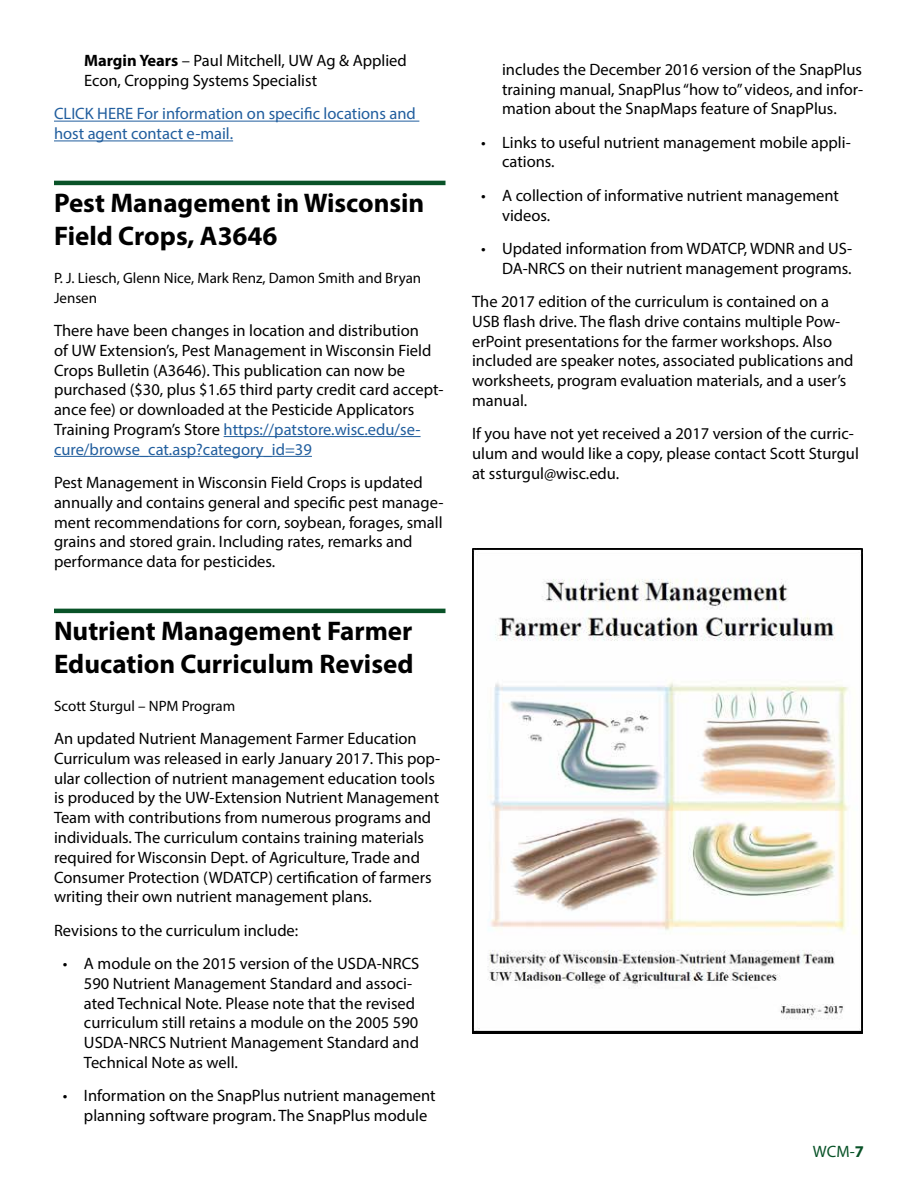
<style>
.page{position:relative;width:918px;height:1188px;background:#fff}
.page>*{position:absolute;margin:0;border:0;box-sizing:border-box;transform-origin:0 0}
.t1{font:700 27px/32.4px "Myriad Pro";color:#000}
.t2{font:16.5px/19.8px "Myriad Pro";color:#000}
.t3{font:16.5px/19.8px "Myriad Pro";color:#215e9e}
.t4{font:16.5px "Myriad Pro";color:#095328}
.t5{font:15px/19.8px "Myriad Pro";color:#000}
.s1{font-weight:700}
.s2{color:#215e9e}
</style>
<div class="page">
<hr style="left:54px;top:121px;width:365px;height:1px;background:#215e9e">
<hr style="left:54px;top:141px;width:179px;height:1px;background:#215e9e">
<hr style="left:54px;top:181px;width:392px;height:4px;background:#095328">
<hr style="left:224px;top:436px;width:197px;height:1px;background:#215e9e">
<hr style="left:54px;top:456px;width:258px;height:1px;background:#215e9e">
<hr style="left:54px;top:609px;width:392px;height:4px;background:#095328">
<img style="left:472px;top:549px;width:391px;height:482px">
<hr style="left:472px;top:1031px;width:391px;height:3px;background:#000">
<p class="t2" style="left:84px;top:51px;width:324px"><span class="s1">Margin Years</span> – Paul Mitchell, UW Ag &amp; Applied<br>Econ, Cropping Systems Specialist</p>
<p class="t3" style="left:54px;top:104px;width:363px">CLICK HERE For information on specific locations and host agent contact e-mail.</p>
<h1 class="t1" style="left:54px;top:186px;width:372px">Pest Management in Wisconsin<br>Field Crops, A3646</h1>
<p class="t5" style="left:54px;top:268px;width:369px">P. J. Liesch, Glenn Nice, Mark Renz, Damon Smith and Bryan<br>Jensen</p>
<p class="t2" style="left:54px;top:320px;width:391px">There have been changes in location and distribution<br>of UW Extension’s, Pest Management in Wisconsin Field Crops Bulletin (A3646). This publication can now be purchased ($30, plus $1.65 third party credit card accept&shy;ance fee) or downloaded at the Pesticide Applicators Training Program’s Store <span class="s2">https://patstore.wisc.edu/se&shy;cure/browse_cat.asp?category_id=39</span></p>
<p class="t2" style="left:54px;top:472px;width:391px">Pest Management in Wisconsin Field Crops is updated annually and contains general and specific pest manage&shy;ment recommendations for corn, soybean, forages, small grains and stored grain. Including rates, remarks and performance data for pesticides.</p>
<h1 class="t1" style="left:54px;top:614px;width:361px">Nutrient Management Farmer<br>Education Curriculum Revised</h1>
<p class="t5" style="left:54px;top:696px;width:183px">Scott Sturgul – NPM Program</p>
<p class="t2" style="left:54px;top:728px;width:388px">An updated Nutrient Management Farmer Education Curriculum was released in early January 2017. This pop&shy;ular collection of nutrient management education tools is produced by the UW-Extension Nutrient Management Team with contributions from numerous programs and individuals. The curriculum contains training materials required for Wisconsin Dept. of Agriculture, Trade and Consumer Protection (WDATCP) certification of farmers writing their own nutrient management plans.</p>
<p class="t2" style="left:54px;top:920px;width:246px">Revisions to the curriculum include:</p>
<p class="t2" style="left:84px;top:953px;width:337px;text-indent:-21px">• A module on the 2015 version of the USDA-NRCS 590 Nutrient Management Standard and associ&shy;ated Technical Note. Please note that the revised curriculum still retains a module on the 2005 590<br>USDA-NRCS Nutrient Management Standard and Technical Note as well.</p>
<p class="t2" style="left:84px;top:1086px;width:353px;text-indent:-21px">• Information on the SnapPlus nutrient management planning software program. The SnapPlus module</p>
<p class="t2" style="left:502px;top:59px;width:363px;text-align:justify">includes the December 2016 version of the SnapPlus training manual, SnapPlus “how to” videos, and infor&shy;mation about the SnapMaps feature of SnapPlus.</p>
<p class="t2" style="left:502px;top:132px;width:350px;text-indent:-21px">• Links to useful nutrient management mobile appli&shy;cations.</p>
<p class="t2" style="left:502px;top:185px;width:338px;text-indent:-21px">• A collection of informative nutrient management videos.</p>
<p class="t2" style="left:481px;top:238px;width:373px;text-align:right">• Updated information from WDATCP, WDNR and US-<br>DA-NRCS on their nutrient management programs.</p>
<p class="t2" style="left:472px;top:291px;width:383px">The 2017 edition of the curriculum is contained on a USB flash drive. The flash drive contains multiple Pow&shy;erPoint presentations for the farmer workshops. Also included are speaker notes, associated publications and worksheets, program evaluation materials, and a user’s manual.</p>
<p class="t2" style="left:472px;top:424px;width:388px">If you have not yet received a 2017 version of the curric&shy;ulum and would like a copy, please contact Scott Sturgul at ssturgul@wisc.edu.</p>
<p class="t4" style="left:813px;top:1142px;width:53px">WCM-<span class="s1">7</span></p>
</div>
